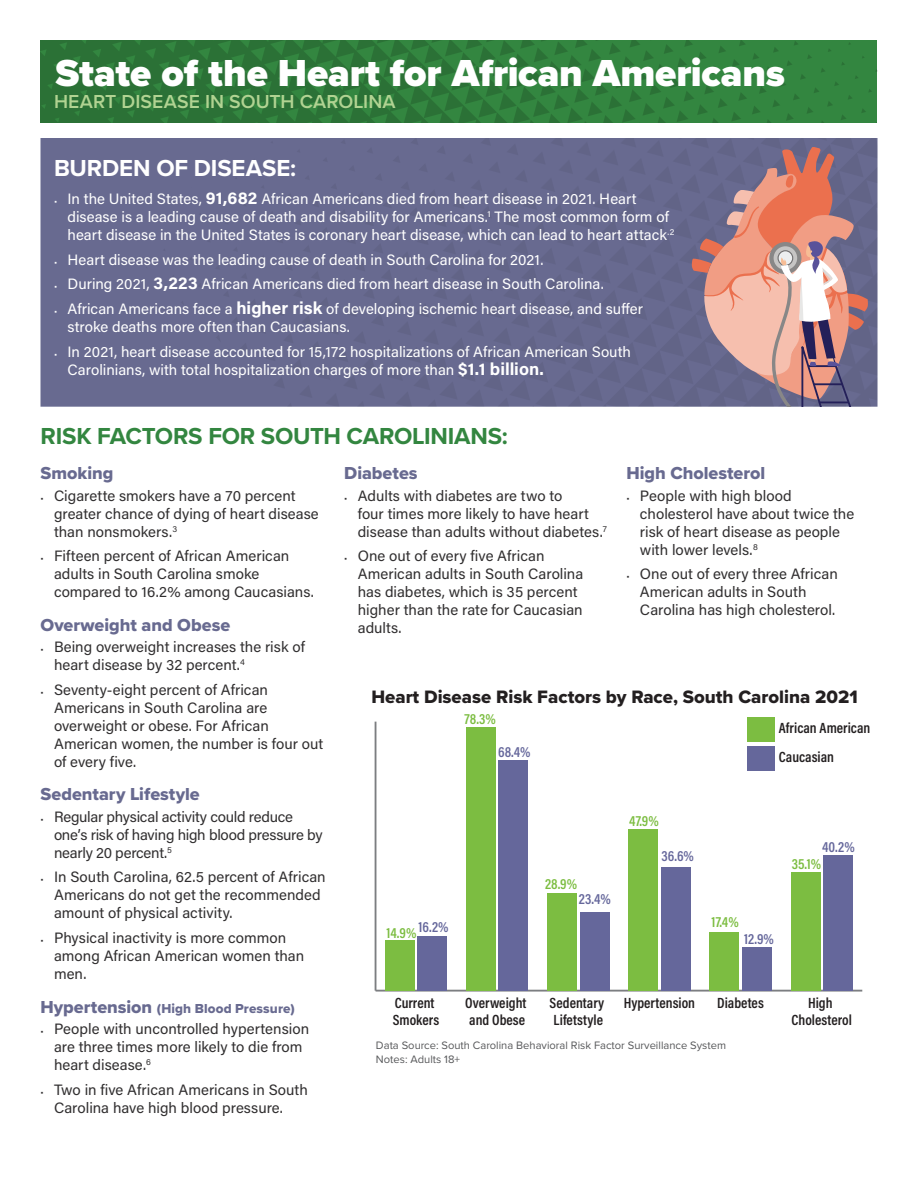
<style>
.page{position:relative;width:918px;height:1188px;background:#fff}
.page>*{position:absolute;margin:0;border:0;box-sizing:border-box;transform-origin:0 0}
.t1{font:900 39px "Proxima Nova";letter-spacing:-.005em;color:#fff}
.t2{font:700 24px "Proxima Nova";letter-spacing:-.01em;color:#338640}
.t3{font:700 24px "Proxima Nova";letter-spacing:-.005em;color:#fff}
.t4{font:600 19.5px "Proxima Nova";letter-spacing:.005em;color:#b1d392}
.t5{font:18.6px "Proxima Nova Extrabld";color:#231f20}
.t6{font:18px "Proxima Nova Extrabld";color:#686a90}
.t7{font:15px/18px "Acumin Pro";color:#312f30}
.t8{font:15px/18px "Acumin Pro";color:#fff}
.t9{font:15px/18px "Acumin Pro";letter-spacing:-.02em;color:#312f30}
.t10{font:600 14.85px/16.8px "Acumin Pro Cond";color:#231f20}
.t11{font:600 14.85px "Acumin Pro Cond";letter-spacing:.005em;color:#7cbd41}
.t12{font:600 14.85px "Acumin Pro Cond";letter-spacing:.005em;color:#65679b}
.t13{font:13.5px "Proxima Nova Extrabld";letter-spacing:.01em;color:#686a90}
.t14{font:11.1px/13.4px "Proxima Nova";color:#57585a}
.s1{font-size:8.7px}
.s2{font-weight:700;font-size:17.25px}
.s3{font-size:18px}
</style>
<div class="page">
<svg style="left:40px;top:40px;width:838px;height:83px;background:#2f7c3b"></svg>
<div style="left:40px;top:138px;width:89px;height:269px;background:#686a90"></div>
<svg style="left:138px;top:138px;width:740px;height:269px;background:#67698e"></svg>
<hr style="left:376px;top:990px;width:486px;height:2px;background:#7c7e81">
<hr style="left:375px;top:722px;width:1px;height:269px;background:#7c7e81">
<div style="left:418px;top:936px;width:29px;height:55px;background:#65679b"></div>
<div style="left:499px;top:761px;width:29px;height:230px;background:#65679b"></div>
<div style="left:580px;top:912px;width:29px;height:79px;background:#65679b"></div>
<div style="left:661px;top:868px;width:29px;height:123px;background:#65679b"></div>
<div style="left:742px;top:947px;width:29px;height:44px;background:#65679b"></div>
<div style="left:823px;top:855px;width:30px;height:136px;background:#65679b"></div>
<div style="left:385px;top:941px;width:29px;height:50px;background:#7cbd41"></div>
<div style="left:466px;top:727px;width:30px;height:264px;background:#7cbd41"></div>
<div style="left:548px;top:893px;width:29px;height:98px;background:#7cbd41"></div>
<div style="left:629px;top:830px;width:29px;height:161px;background:#7cbd41"></div>
<div style="left:710px;top:932px;width:29px;height:59px;background:#7cbd41"></div>
<div style="left:791px;top:873px;width:29px;height:118px;background:#7cbd41"></div>
<div style="left:748px;top:717px;width:27px;height:24px;background:#7cbd41"></div>
<div style="left:748px;top:746px;width:27px;height:24px;background:#65679b"></div>
<svg style="left:692px;top:147px;width:186px;height:260px;background:#a9858c"></svg>
<h1 class="t1" style="left:56px;top:43px;width:731px">State of the Heart for African Americans</h1>
<h3 class="t4" style="left:54px;top:87px;width:343px">HEART DISEASE IN SOUTH CAROLINA</h3>
<h2 class="t3" style="left:54px;top:150px;width:244px">BURDEN OF DISEASE:</h2>
<p class="t8" style="left:67px;top:189px;width:608px;text-indent:-13px"><span class="s1">•</span> In the United States, <span class="s2">91,682</span> African Americans died from heart disease in 2021. Heart disease is a leading cause of death and disability for Americans.<sup>1</sup> The most common form of heart disease in the United States is coronary heart disease, which can lead to heart attack<sup>.2</sup></p>
<p class="t8" style="left:54px;top:250px;width:491px"><span class="s1">•</span> Heart disease was the leading cause of death in South Carolina for 2021.</p>
<p class="t8" style="left:54px;top:274px;width:551px"><span class="s1">•</span> During 2021, <span class="s2">3,223</span> African Americans died from heart disease in South Carolina.</p>
<p class="t8" style="left:67px;top:299px;width:577px;text-indent:-13px"><span class="s1">•</span> African Americans face a <span class="s2">higher risk</span> of developing ischemic heart disease, and suffer stroke deaths more often than Caucasians.</p>
<p class="t8" style="left:68px;top:342px;width:565px;text-indent:-14px"><span class="s1">•</span> In 2021, heart disease accounted for 15,172 hospitalizations of African American South<br>Carolinians, with total hospitalization charges of more than <span class="s2">$1.1 billion.</span></p>
<h2 class="t2" style="left:40px;top:418px;width:469px">RISK FACTORS FOR SOUTH CAROLINIANS:</h2>
<p class="t6" style="left:40px;top:460px;width:74px">Smoking</p>
<p class="t7" style="left:54px;top:486px;width:266px;text-indent:-14px"><span class="s1">•</span> Cigarette smokers have a 70 percent greater chance of dying of heart disease than nonsmokers.<sup>3</sup></p>
<p class="t7" style="left:54px;top:547px;width:261px;text-indent:-14px"><span class="s1">•</span> Fifteen percent of African American adults in South Carolina smoke compared to 16.2% among Caucasians.</p>
<p class="t6" style="left:40px;top:611px;width:191px">Overweight and Obese</p>
<p class="t7" style="left:54px;top:637px;width:252px;text-indent:-14px"><span class="s1">•</span> Being overweight increases the risk of heart disease by 32 percent.<sup>4</sup></p>
<p class="t7" style="left:54px;top:680px;width:271px;text-indent:-14px"><span class="s1">•</span> Seventy-eight percent of African<br>Americans in South Carolina are overweight or obese. For African<br>American women, the number is four out of every five.</p>
<p class="t6" style="left:40px;top:781px;width:161px">Sedentary Lifestyle</p>
<p class="t9" style="left:54px;top:807px;width:270px;text-indent:-14px"><span class="s1">•</span> Regular physical activity could reduce one’s risk of having high blood pressure by nearly 20 percent.<sup>5</sup></p>
<p class="t7" style="left:54px;top:868px;width:273px;text-indent:-13px"><span class="s1">•</span> In South Carolina, 62.5 percent of African<br>Americans do not get the recommended amount of physical activity.</p>
<p class="t7" style="left:54px;top:928px;width:252px;text-indent:-14px"><span class="s1">•</span> Physical inactivity is more common among African American women than men.</p>
<p class="t13" style="left:40px;top:998px;width:256px"><span class="s3">Hypertension</span> (High Blood Pressure)</p>
<p class="t7" style="left:54px;top:1019px;width:257px;text-indent:-14px"><span class="s1">•</span> People with uncontrolled hypertension are three times more likely to die from heart disease.<sup>6</sup></p>
<p class="t7" style="left:54px;top:1080px;width:255px;text-indent:-13px"><span class="s1">•</span> Two in five African Americans in South<br>Carolina have high blood pressure.</p>
<p class="t6" style="left:344px;top:460px;width:75px">Diabetes</p>
<p class="t7" style="left:358px;top:486px;width:251px;text-indent:-14px"><span class="s1">•</span> Adults with diabetes are two to<br>four times more likely to have heart disease than adults without diabetes.<sup>7</sup></p>
<p class="t7" style="left:358px;top:547px;width:227px;text-indent:-14px"><span class="s1">•</span> One out of every five African<br>American adults in South Carolina has diabetes, which is 35 percent higher than the rate for Caucasian adults.</p>
<p class="t6" style="left:626px;top:460px;width:141px">High Cholesterol</p>
<p class="t7" style="left:640px;top:486px;width:216px;text-indent:-14px"><span class="s1">•</span> People with high blood cholesterol have about twice the risk of heart disease as people with lower levels.<sup>8</sup></p>
<p class="t7" style="left:640px;top:565px;width:200px;text-indent:-14px"><span class="s1">•</span> One out of every three African<br>American adults in South<br>Carolina has high cholesterol.</p>
<p class="t5" style="left:371px;top:683px;width:488px">Heart Disease Risk Factors by Race, South Carolina 2021</p>
<p class="t11" style="left:465px;top:709px;width:33px">78.3%</p>
<p class="t12" style="left:498px;top:742px;width:34px">68.4%</p>
<p class="t10" style="left:779px;top:719px;width:93px">African American</p>
<p class="t10" style="left:779px;top:748px;width:57px">Caucasian</p>
<p class="t11" style="left:386px;top:923px;width:64px">14.9% <sup>16.2%</sup></p>
<p class="t11" style="left:545px;top:874px;width:34px">28.9%</p>
<p class="t12" style="left:579px;top:889px;width:33px">23.4%</p>
<p class="t11" style="left:629px;top:811px;width:31px">47.9%</p>
<p class="t12" style="left:662px;top:846px;width:34px">36.6%</p>
<p class="t12" style="left:822px;top:838px;width:34px">40.2%</p>
<p class="t11" style="left:792px;top:855px;width:31px">35.1%</p>
<p class="t11" style="left:712px;top:913px;width:29px">17.4%</p>
<p class="t12" style="left:744px;top:929px;width:31px">12.9%</p>
<p class="t10" style="left:393px;top:994px;width:48px">Current<br>Smokers</p>
<p class="t10" style="left:465px;top:994px;width:63px">Overweight and Obese</p>
<p class="t10" style="left:550px;top:994px;width:56px">Sedentary</p>
<p class="t10" style="left:624px;top:994px;width:73px">Hypertension</p>
<p class="t10" style="left:717px;top:994px;width:48px">Diabetes</p>
<p class="t10" style="left:554px;top:1011px;width:51px">Lifetstyle</p>
<p class="t10" style="left:792px;top:994px;width:62px;text-align:center">High<br>Cholesterol</p>
<p class="t14" style="left:376px;top:1038px;width:352px">Data Source: South Carolina Behavioral Risk Factor Surveillance System<br>Notes: Adults 18+</p>
</div>
